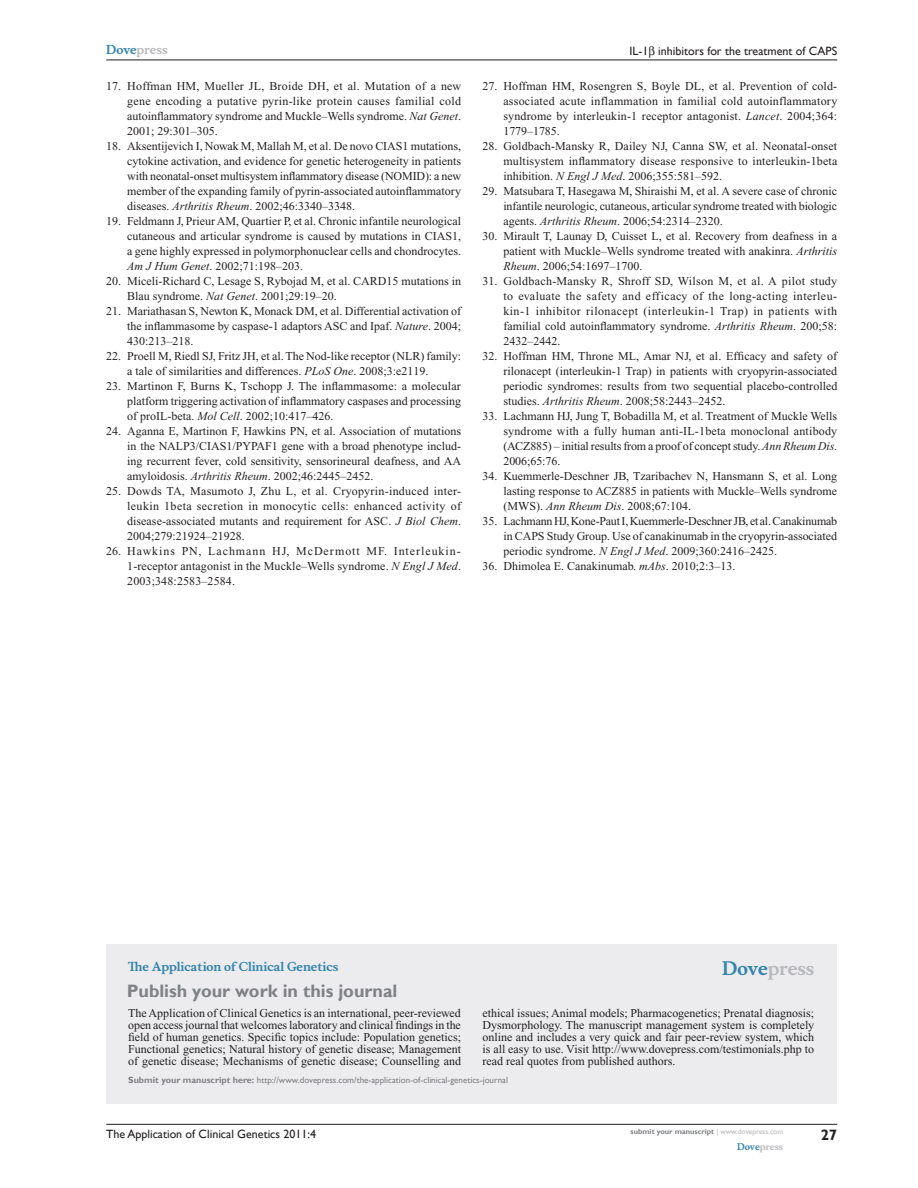
<style>
.page{position:relative;width:918px;height:1188px;background:#fff}
.page>*{position:absolute;margin:0;border:0;box-sizing:border-box;transform-origin:0 0}
.t1{font:700 18px "Gill Sans";color:#808285}
.t2{font:700 18px "Musee";color:#b8b9bc}
.t3{font:700 15px "Gill Sans";color:#231f20}
.t4{font:12px/15px "Times New Roman";color:#231f20;text-align:justify}
.t5{font:12px "Gill Sans";color:#231f20}
.t6{font:700 12px "Musee";color:#3485ae}
.t7{font:700 12px "Musee";color:#b8b9bc}
.t8{font:9px "Gill Sans";color:#808285}
.t9{font:700 9px "Musee";color:#b8b9bc}
.t10{font:700 7.5px "Gill Sans";color:#808285}
.s1{color:#3485ae}
.s2{font-style:italic}
.s3{font-weight:700}
.s4{font-weight:400;color:#b8b9bc}
</style>
<div class="page">
<div style="left:106px;top:944px;width:731px;height:159px;background:#ececee"></div>
<hr style="left:106px;top:1124px;width:731px;height:1px;background:#231f20">
<hr style="left:106px;top:60px;width:731px;height:1px;background:#231f20">
<p class="t7" style="left:106px;top:43px;width:63px"><span class="s1">Dove</span>press</p>
<p class="t4" style="left:127px;top:78px;width:335px;text-indent:-21px">17. Hoffman HM, Mueller JL, Broide DH, et al. Mutation of a new gene encoding a putative pyrin-like protein causes familial cold autoinflammatory syndrome and Muckle–Wells syndrome. <span class="s2">Nat Genet</span>.<br>2001; 29:301–305.</p>
<p class="t4" style="left:127px;top:138px;width:335px;text-indent:-21px">18. Aksentijevich I, Nowak M, Mallah M, et al. De novo CIAS1 mutations, cytokine activation, and evidence for genetic heterogeneity in patients with neonatal-onset multisystem inflammatory disease (NOMID): a new member of the expanding family of pyrin-associated autoinflammatory diseases. <span class="s2">Arthritis Rheum</span>. 2002;46:3340–3348.</p>
<p class="t4" style="left:127px;top:213px;width:335px;text-indent:-21px">19. Feldmann J, Prieur AM, Quartier P, et al. Chronic infantile neurological cutaneous and articular syndrome is caused by mutations in CIAS1, a gene highly expressed in polymorphonuclear cells and chondrocytes.<br><span class="s2">Am J Hum Genet</span>. 2002;71:198–203.</p>
<p class="t4" style="left:127px;top:273px;width:335px;text-indent:-21px">20. Miceli-Richard C, Lesage S, Rybojad M, et al. CARD15 mutations in<br>Blau syndrome. <span class="s2">Nat Genet</span>. 2001;29:19–20.</p>
<p class="t4" style="left:127px;top:303px;width:335px;text-indent:-21px">21. Mariathasan S, Newton K, Monack DM, et al. Differential activation of the inflammasome by caspase-1 adaptors ASC and Ipaf. <span class="s2">Nature</span>. 2004; 430:213–218.</p>
<p class="t4" style="left:127px;top:348px;width:335px;text-indent:-21px">22. Proell M, Riedl SJ, Fritz JH, et al. The Nod-like receptor (NLR) family: a tale of similarities and differences. <span class="s2">PLoS One</span>. 2008;3:e2119.</p>
<p class="t4" style="left:127px;top:378px;width:335px;text-indent:-21px">23. Martinon F, Burns K, Tschopp J. The inflammasome: a molecular platform triggering activation of inflammatory caspases and processing of proIL-beta. <span class="s2">Mol Cell</span>. 2002;10:417–426.</p>
<p class="t4" style="left:127px;top:423px;width:335px;text-indent:-21px">24. Aganna E, Martinon F, Hawkins PN, et al. Association of mutations in the NALP3/CIAS1/PYPAF1 gene with a broad phenotype includ&shy;ing recurrent fever, cold sensitivity, sensorineural deafness, and AA amyloidosis. <span class="s2">Arthritis Rheum</span>. 2002;46:2445–2452.</p>
<p class="t4" style="left:127px;top:483px;width:335px;text-indent:-21px">25. Dowds TA, Masumoto J, Zhu L, et al. Cryopyrin-induced inter&shy;leukin 1beta secretion in monocytic cells: enhanced activity of disease-associated mutants and requirement for ASC. <span class="s2">J Biol Chem</span>.<br>2004;279:21924–21928.</p>
<p class="t4" style="left:127px;top:543px;width:335px;text-indent:-21px">26. Hawkins PN, Lachmann HJ, McDermott MF. Interleukin-1-receptor antagonist in the Muckle–Wells syndrome. <span class="s2">N Engl J Med</span>.<br>2003;348:2583–2584.</p>
<p class="t5" style="left:630px;top:44px;width:209px">IL-1 inhibitors for the treatment of CAPS</p>
<p class="t4" style="left:503px;top:78px;width:336px;text-indent:-21px">27. Hoffman HM, Rosengren S, Boyle DL, et al. Prevention of cold&shy;associated acute inflammation in familial cold autoinflammatory syndrome by interleukin-1 receptor antagonist. <span class="s2">Lancet</span>. 2004;364:<br>1779–1785.</p>
<p class="t4" style="left:503px;top:138px;width:336px;text-indent:-21px">28. Goldbach-Mansky R, Dailey NJ, Canna SW, et al. Neonatal-onset multisystem inflammatory disease responsive to interleukin-1beta inhibition. <span class="s2">N Engl J Med</span>. 2006;355:581–592.</p>
<p class="t4" style="left:503px;top:183px;width:335px;text-indent:-21px">29. Matsubara T, Hasegawa M, Shiraishi M, et al. A severe case of chronic infantile neurologic, cutaneous, articular syndrome treated with biologic agents. <span class="s2">Arthritis Rheum</span>. 2006;54:2314–2320.</p>
<p class="t4" style="left:503px;top:228px;width:335px;text-indent:-21px">30. Mirault T, Launay D, Cuisset L, et al. Recovery from deafness in a patient with Muckle–Wells syndrome treated with anakinra. <span class="s2">Arthritis Rheum</span>. 2006;54:1697–1700.</p>
<p class="t4" style="left:503px;top:273px;width:335px;text-indent:-21px">31. Goldbach-Mansky R, Shroff SD, Wilson M, et al. A pilot study to evaluate the safety and efficacy of the long-acting interleu&shy;kin-1 inhibitor rilonacept (interleukin-1 Trap) in patients with familial cold autoinflammatory syndrome. <span class="s2">Arthritis Rheum</span>. 200;58:<br>2432–2442.</p>
<p class="t4" style="left:503px;top:348px;width:336px;text-indent:-21px">32. Hoffman HM, Throne ML, Amar NJ, et al. Efficacy and safety of rilonacept (interleukin-1 Trap) in patients with cryopyrin-associated periodic syndromes: results from two sequential placebo-controlled studies. <span class="s2">Arthritis Rheum</span>. 2008;58:2443–2452.</p>
<p class="t4" style="left:503px;top:408px;width:335px;text-indent:-21px">33. Lachmann HJ, Jung T, Bobadilla M, et al. Treatment of Muckle Wells syndrome with a fully human anti-IL-1beta monoclonal antibody (ACZ885) – initial results from a proof of concept study. <span class="s2">Ann Rheum Dis</span>.<br>2006;65:76.</p>
<p class="t4" style="left:503px;top:468px;width:335px;text-indent:-21px">34. Kuemmerle-Deschner JB, Tzaribachev N, Hansmann S, et al. Long lasting response to ACZ885 in patients with Muckle–Wells syndrome (MWS). <span class="s2">Ann Rheum Dis</span>. 2008;67:104.</p>
<p class="t4" style="left:503px;top:513px;width:335px;text-indent:-21px">35. Lachmann HJ, Kone-Paut I, Kuemmerle-Deschner JB, etal. Canakinumab in CAPS Study Group. Use of canakinumab in the cryopyrin-associated periodic syndrome. <span class="s2">N Engl J Med</span>. 2009;360:2416–2425.</p>
<p class="t4" style="left:482px;top:558px;width:255px">36. Dhimolea E. Canakinumab. <span class="s2">mAbs</span>. 2010;2:3–13.</p>
<p class="t6" style="left:128px;top:959px;width:212px">The Application of Clinical Genetics</p>
<h1 class="t1" style="left:127px;top:980px;width:272px">Publish your work in this journal</h1>
<h1 class="t2" style="left:722px;top:958px;width:94px"><span class="s1">Dove</span>press</h1>
<p class="t4" style="left:128px;top:1007px;width:334px;line-height:12px">The Application of Clinical Genetics is an international, peer-reviewed open access journal that welcomes laboratory and clinical findings in the field of human genetics. Specific topics include: Population genetics; Functional genetics; Natural history of genetic disease; Management of genetic disease; Mechanisms of genetic disease; Counselling and</p>
<p class="t4" style="left:482px;top:1007px;width:333px;line-height:12px">ethical issues; Animal models; Pharmacogenetics; Prenatal diagnosis; Dysmorphology. The manuscript management system is completely online and includes a very quick and fair peer-review system, which is all easy to use. Visit http://www.dovepress.com/testimonials.php to read real quotes from published authors.</p>
<p class="t8" style="left:128px;top:1075px;width:381px"><span class="s3">Submit your manuscript here:</span> http://www.dovepress.com/the-application-of-clinical-genetics-journal</p>
<p class="t5" style="left:106px;top:1127px;width:211px">The Application of Clinical Genetics 2011:4</p>
<p class="t10" style="left:631px;top:1127px;width:154px">submit your manuscript <span class="s4">| www.dovepress.com</span></p>
<p class="t9" style="left:737px;top:1141px;width:48px"><span class="s1">Dove</span>press</p>
<p class="t3" style="left:821px;top:1126px;width:18px">27</p>
</div>
